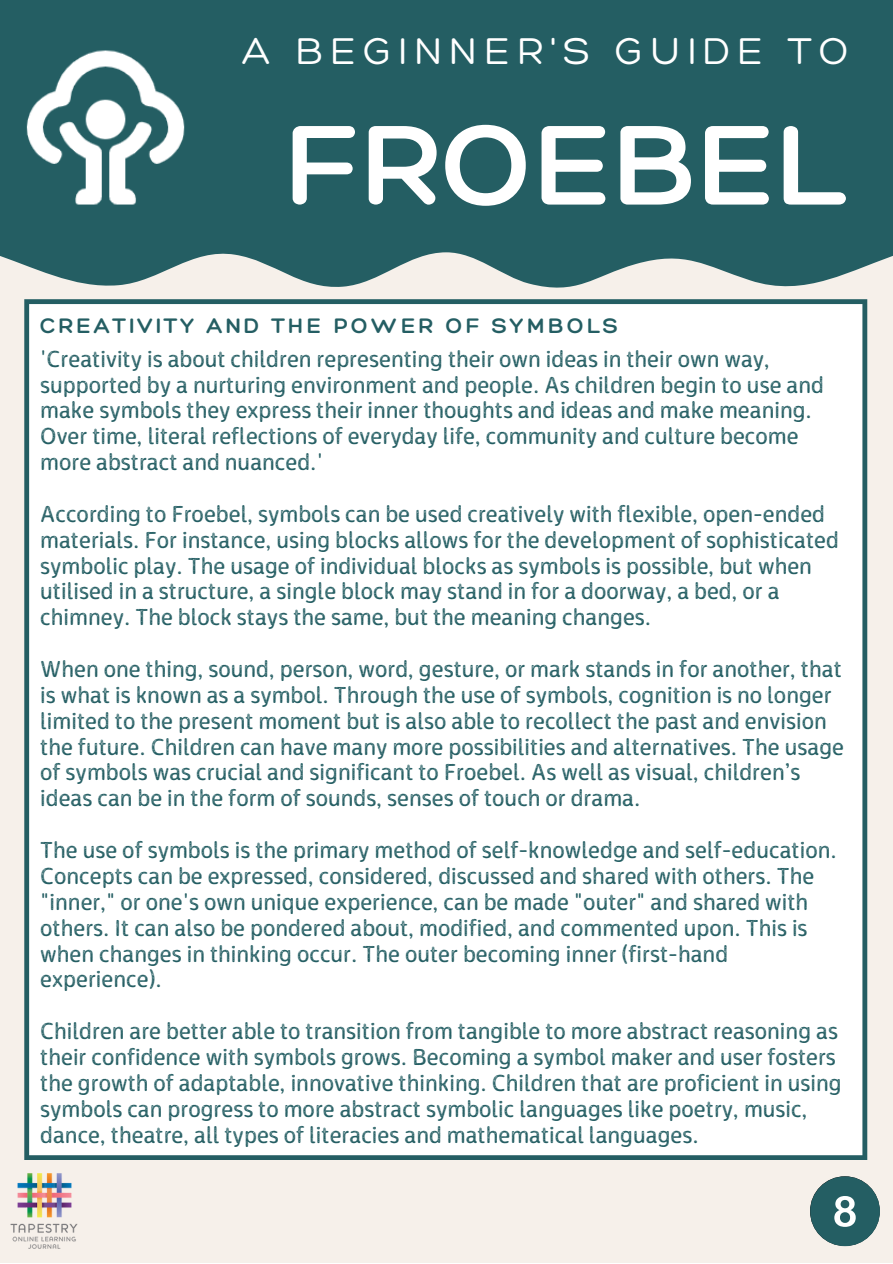
<style>
.page{position:relative;width:893px;height:1264px;background:#fff}
.page>*{position:absolute;margin:0;border:0;box-sizing:border-box;transform-origin:0 0}
.t1{font:300 123.15px "Hero";color:#fff}
.t2{font:300 40.5px "Hero";letter-spacing:.17em;color:#fff}
.t3{font:24.15px/25.8px "Ossem Rust";color:#245e63}
.t4{font:300 22.8px "Hero";letter-spacing:.13em;color:#245e63}
</style>
<div class="page">
<div style="left:0;top:0;width:892px;height:1262px;background:#f6f0ea"></div>
<img style="left:10px;top:1173px;width:68px;height:76px">
<div style="left:810px;top:1176px;width:69px;height:70px;background:#245e63;border-radius:50%"></div>
<svg style="left:834px;top:1196px;width:22px;height:30px"></svg>
<div style="left:0;top:0;width:892px;height:288px;background:#245e63"></div>
<img style="left:14px;top:28px;width:183px;height:199px">
<div style="left:24px;top:299px;width:843px;height:861px;background:#fff"></div>
<p class="t2" style="left:242px;top:25px;width:608px">A BEGINNER'S GUIDE TO</p>
<p class="t1" style="left:285px;top:87px;width:563px">FROEBEL</p>
<p class="t4" style="left:40px;top:311px;width:579px">CREATIVITY AND THE POWER OF SYMBOLS</p>
<p class="t3" style="left:40px;top:346px;width:785px">'Creativity is about children representing their own ideas in their own way, supported by a nurturing environment and people. As children begin to use and make symbols they express their inner thoughts and ideas and make meaning.<br>Over time, literal reflections of everyday life, community and culture become more abstract and nuanced.'</p>
<p class="t3" style="left:40px;top:501px;width:800px">According to Froebel, symbols can be used creatively with flexible, open-ended materials. For instance, using blocks allows for the development of sophisticated symbolic play. The usage of individual blocks as symbols is possible, but when utilised in a structure, a single block may stand in for a doorway, a bed, or a chimney. The block stays the same, but the meaning changes.</p>
<p class="t3" style="left:40px;top:657px;width:805px">When one thing, sound, person, word, gesture, or mark stands in for another, that is what is known as a symbol. Through the use of symbols, cognition is no longer limited to the present moment but is also able to recollect the past and envision the future. Children can have many more possibilities and alternatives. The usage of symbols was crucial and significant to Froebel. As well as visual, children’s ideas can be in the form of sounds, senses of touch or drama.</p>
<p class="t3" style="left:40px;top:838px;width:798px">The use of symbols is the primary method of self-knowledge and self-education.<br>Concepts can be expressed, considered, discussed and shared with others. The "inner," or one's own unique experience, can be made "outer" and shared with others. It can also be pondered about, modified, and commented upon. This is when changes in thinking occur. The outer becoming inner (first-hand experience).</p>
<p class="t3" style="left:40px;top:1018px;width:803px">Children are better able to transition from tangible to more abstract reasoning as their confidence with symbols grows. Becoming a symbol maker and user fosters the growth of adaptable, innovative thinking. Children that are proficient in using symbols can progress to more abstract symbolic languages like poetry, music, dance, theatre, all types of literacies and mathematical languages.</p>
</div>
